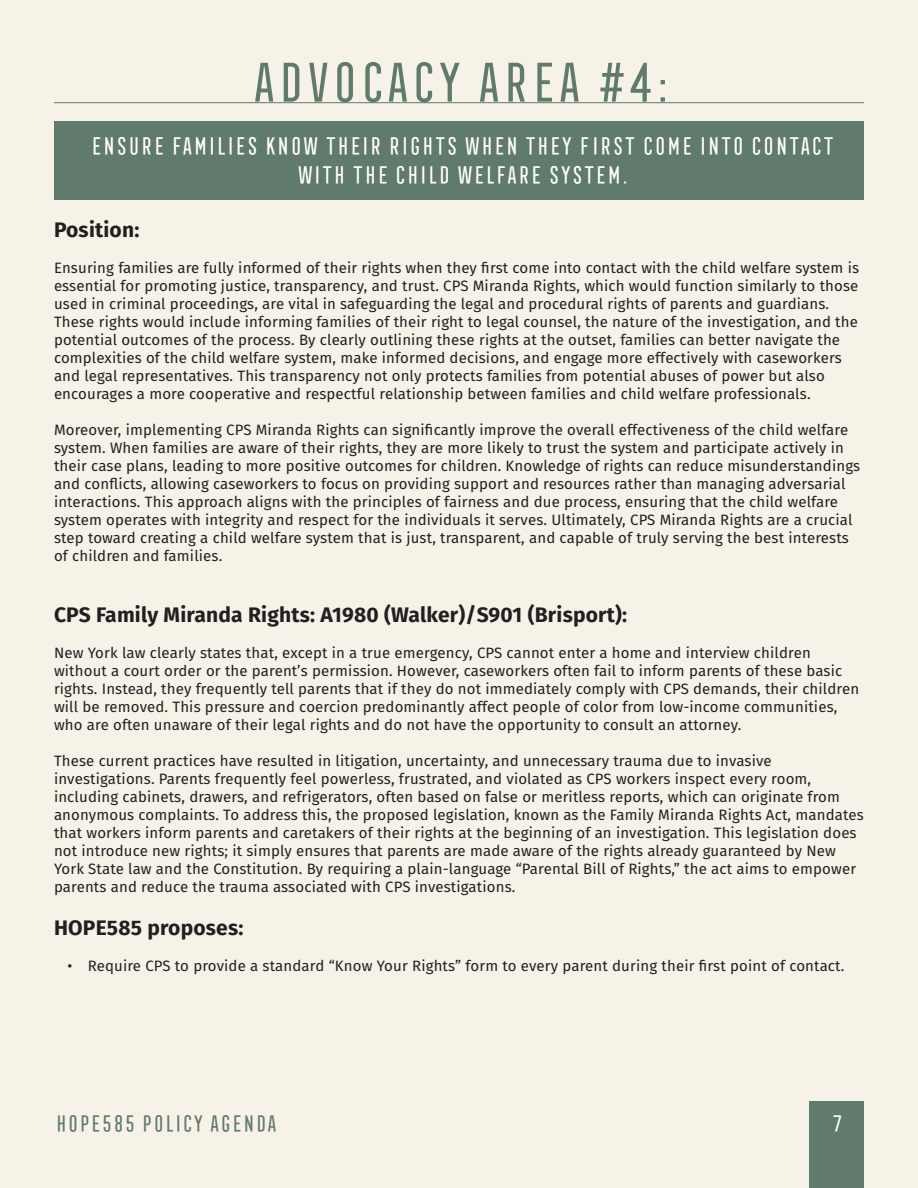
<style>
.page{position:relative;width:918px;height:1188px;background:#f7f2e8}
.page>*{position:absolute;margin:0;border:0;box-sizing:border-box;transform-origin:0 0}
.t1{font:54px "Frontage Condensed";letter-spacing:-.05em;color:#607a6b}
.t2{font:24px/28.8px "Frontage Condensed";letter-spacing:-.05em;color:#fff;text-align:center}
.t3{font:22.5px "Frontage Condensed";letter-spacing:-.05em;color:#607a6b}
.t4{font:22.5px "Frontage Condensed";color:#fff}
.t5{font:700 21px "Fira Sans";letter-spacing:.01em;color:#231f20}
.t6{font:15px/18px "Fira Sans";letter-spacing:.01em;color:#231f20}
</style>
<div class="page">
<div style="left:809px;top:1102px;width:55px;height:86px;background:#607a6b"></div>
<div style="left:54px;top:122px;width:810px;height:78px;background:#607a6b"></div>
<hr style="left:54px;top:102px;width:810px;height:1px;background:#607a6b">
<p class="t1" style="left:249px;top:53px;width:422px">ADVOCACY AREA #4:</p>
<p class="t2" style="left:89px;top:132px;width:746px">ENSURE FAMILIES KNOW THEIR RIGHTS WHEN THEY FIRST COME INTO CONTACT<br>WITH THE CHILD WELFARE SYSTEM.</p>
<p class="t5" style="left:54px;top:212px;width:87px">Position:</p>
<p class="t6" style="left:54px;top:258px;width:807px">Ensuring families are fully informed of their rights when they first come into contact with the child welfare system is essential for promoting justice, transparency, and trust. CPS Miranda Rights, which would function similarly to those used in criminal proceedings, are vital in safeguarding the legal and procedural rights of parents and guardians.<br>These rights would include informing families of their right to legal counsel, the nature of the investigation, and the potential outcomes of the process. By clearly outlining these rights at the outset, families can better navigate the complexities of the child welfare system, make informed decisions, and engage more effectively with caseworkers and legal representatives. This transparency not only protects families from potential abuses of power but also encourages a more cooperative and respectful relationship between families and child welfare professionals.</p>
<p class="t6" style="left:54px;top:420px;width:808px">Moreover, implementing CPS Miranda Rights can significantly improve the overall effectiveness of the child welfare system. When families are aware of their rights, they are more likely to trust the system and participate actively in their case plans, leading to more positive outcomes for children. Knowledge of rights can reduce misunderstandings and conflicts, allowing caseworkers to focus on providing support and resources rather than managing adversarial interactions. This approach aligns with the principles of fairness and due process, ensuring that the child welfare system operates with integrity and respect for the individuals it serves. Ultimately, CPS Miranda Rights are a crucial step toward creating a child welfare system that is just, transparent, and capable of truly serving the best interests of children and families.</p>
<p class="t5" style="left:54px;top:597px;width:575px">CPS Family Miranda Rights: A1980 (Walker)/S901 (Brisport):</p>
<p class="t6" style="left:54px;top:643px;width:807px">New York law clearly states that, except in a true emergency, CPS cannot enter a home and interview children without a court order or the parent’s permission. However, caseworkers often fail to inform parents of these basic rights. Instead, they frequently tell parents that if they do not immediately comply with CPS demands, their children will be removed. This pressure and coercion predominantly affect people of color from low-income communities, who are often unaware of their legal rights and do not have the opportunity to consult an attorney.</p>
<p class="t6" style="left:54px;top:751px;width:811px">These current practices have resulted in litigation, uncertainty, and unnecessary trauma due to invasive investigations. Parents frequently feel powerless, frustrated, and violated as CPS workers inspect every room, including cabinets, drawers, and refrigerators, often based on false or meritless reports, which can originate from anonymous complaints. To address this, the proposed legislation, known as the Family Miranda Rights Act, mandates that workers inform parents and caretakers of their rights at the beginning of an investigation. This legislation does not introduce new rights; it simply ensures that parents are made aware of the rights already guaranteed by New York State law and the Constitution. By requiring a plain-language “Parental Bill of Rights,” the act aims to empower parents and reduce the trauma associated with CPS investigations.</p>
<p class="t5" style="left:54px;top:910px;width:191px">HOPE585 proposes:</p>
<p class="t6" style="left:68px;top:957px;width:779px">• Require CPS to provide a standard “Know Your Rights” form to every parent during their first point of contact.</p>
<h3 class="t3" style="left:54px;top:1112px;width:225px">HOPE585 POLICY AGENDA</h3>
<h3 class="t4" style="left:831px;top:1112px;width:13px">7</h3>
</div>
